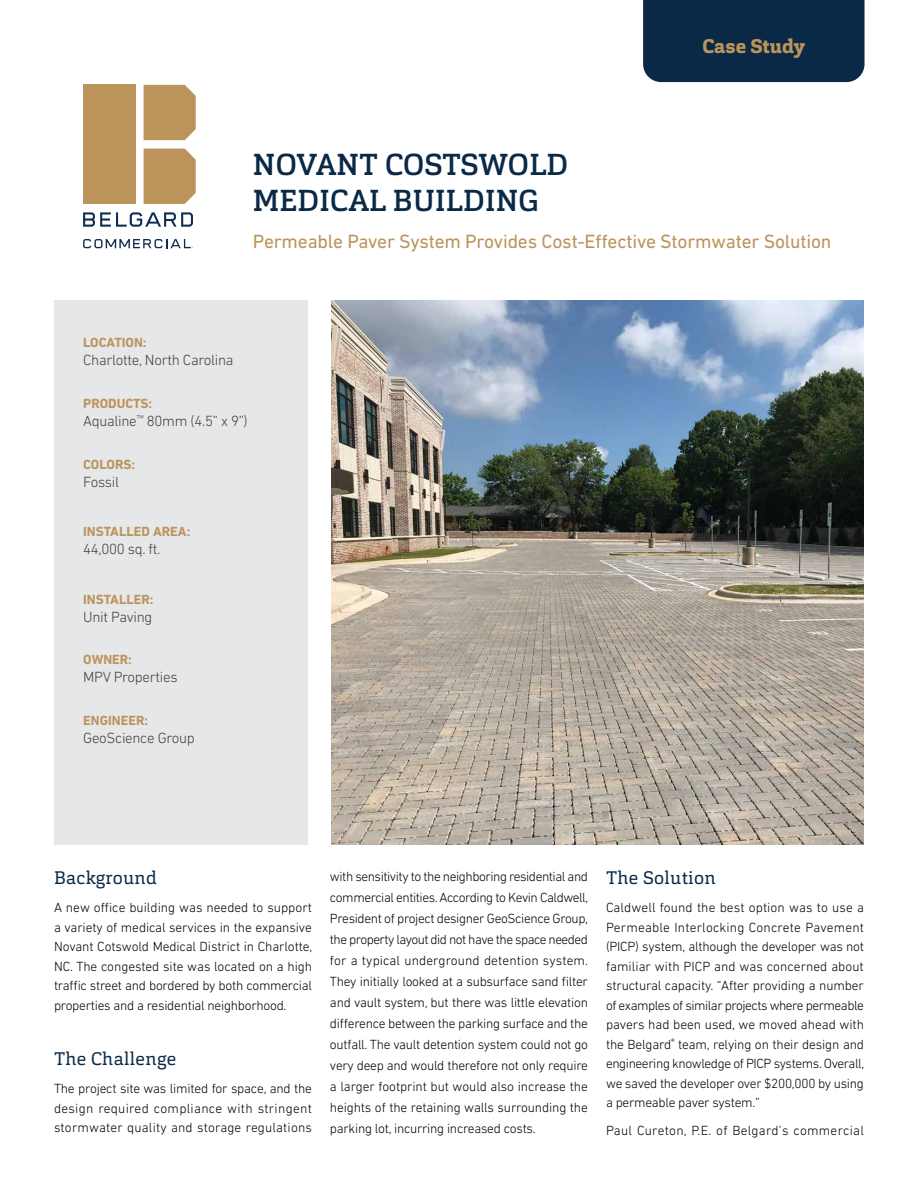
<style>
.page{position:relative;width:918px;height:1188px;background:#fff}
.page>*{position:absolute;margin:0;border:0;box-sizing:border-box;transform-origin:0 0}
.t1{font:500 30px/36px "Cargan";letter-spacing:.005em;color:#0a2947}
.t2{font:19.5px "DIN Next LT Pro";letter-spacing:-.01em;color:#bb945b}
.t3{font:800 19.5px "Cargan";color:#bb945b}
.t4{font:18px "Cargan";letter-spacing:.02em;color:#0a2947}
.t5{font:300 15px "DIN Next LT Pro";letter-spacing:-.02em;color:#414142}
.t6{font:300 13.5px/19.5px "DIN Next LT Pro";letter-spacing:-.02em;color:#000;text-align:justify}
.t7{font:700 13.5px "DIN Next LT Pro";color:#bb945b}
.t8{font:300 13.5px "DIN Next LT Pro";letter-spacing:.02em;color:#000}
</style>
<div class="page">
<div style="left:643px;top:0;width:222px;height:82px;background:#0a2947"></div>
<div style="left:54px;top:300px;width:254px;height:545px;background:#e6e7e8"></div>
<img style="left:331px;top:300px;width:532px;height:545px">
<div style="left:144px;top:85px;width:52px;height:55px;background:#bb945b"></div>
<div style="left:144px;top:149px;width:52px;height:55px;background:#bb945b"></div>
<div style="left:83px;top:85px;width:52px;height:119px;background:#bb945b"></div>
<svg style="left:83px;top:212px;width:110px;height:15px"></svg>
<svg style="left:83px;top:239px;width:110px;height:9px"></svg>
<h2 class="t3" style="left:703px;top:33px;width:104px">Case Study</h2>
<h1 class="t1" style="left:253px;top:147px;width:317px">NOVANT COSTSWOLD<br>MEDICAL BUILDING</h1>
<h2 class="t2" style="left:253px;top:230px;width:580px">Permeable Paver System Provides Cost-Effective Stormwater Solution</h2>
<p class="t7" style="left:83px;top:334px;width:65px">LOCATION:</p>
<p class="t5" style="left:83px;top:351px;width:152px">Charlotte, North Carolina</p>
<p class="t7" style="left:83px;top:395px;width:71px">PRODUCTS:</p>
<p class="t5" style="left:83px;top:412px;width:166px">Aqualine<sup>™</sup> 80mm (4.5” x 9”)</p>
<p class="t7" style="left:83px;top:456px;width:53px">COLORS:</p>
<p class="t5" style="left:83px;top:473px;width:37px">Fossil</p>
<p class="t7" style="left:83px;top:524px;width:109px">INSTALLED AREA:</p>
<p class="t5" style="left:83px;top:540px;width:79px">44,000 sq. ft.</p>
<p class="t7" style="left:83px;top:591px;width:72px">INSTALLER:</p>
<p class="t5" style="left:83px;top:608px;width:71px">Unit Paving</p>
<p class="t7" style="left:83px;top:652px;width:50px">OWNER:</p>
<p class="t5" style="left:83px;top:669px;width:96px">MPV Properties</p>
<p class="t7" style="left:83px;top:713px;width:66px">ENGINEER:</p>
<p class="t5" style="left:83px;top:729px;width:113px">GeoScience Group</p>
<h3 class="t4" style="left:54px;top:867px;width:105px">Background</h3>
<p class="t6" style="left:54px;top:898px;width:260px">A new office building was needed to support a variety of medical services in the expansive Novant Cotswold Medical District in Charlotte, NC. The congested site was located on a high traffic street and bordered by both commercial properties and a residential neighborhood.</p>
<h3 class="t4" style="left:54px;top:1047px;width:124px">The Challenge</h3>
<p class="t6" style="left:54px;top:1079px;width:259px">The project site was limited for space, and the design required compliance with stringent stormwater quality and storage regulations</p>
<p class="t6" style="left:330px;top:866px;width:260px;line-height:21px">with sensitivity to the neighboring residential and commercial entities. According to Kevin Caldwell, President of project designer GeoScience Group, the property layout did not have the space needed for a typical underground detention system.<br>They initially looked at a subsurface sand filter and vault system, but there was little elevation difference between the parking surface and the outfall. The vault detention system could not go very deep and would therefore not only require a larger footprint but would also increase the heights of the retaining walls surrounding the parking lot, incurring increased costs.</p>
<h3 class="t4" style="left:606px;top:867px;width:111px">The Solution</h3>
<p class="t6" style="left:606px;top:898px;width:260px">Caldwell found the best option was to use a Permeable Interlocking Concrete Pavement (PICP) system, although the developer was not familiar with PICP and was concerned about structural capacity. “After providing a number of examples of similar projects where permeable pavers had been used, we moved ahead with the Belgard<sup>®</sup> team, relying on their design and engineering knowledge of PICP systems. Overall, we saved the developer over $200,000 by using a permeable paver system.”</p>
<p class="t8" style="left:606px;top:1123px;width:259px">Paul Cureton, P.E. of Belgard’s commercial</p>
</div>
